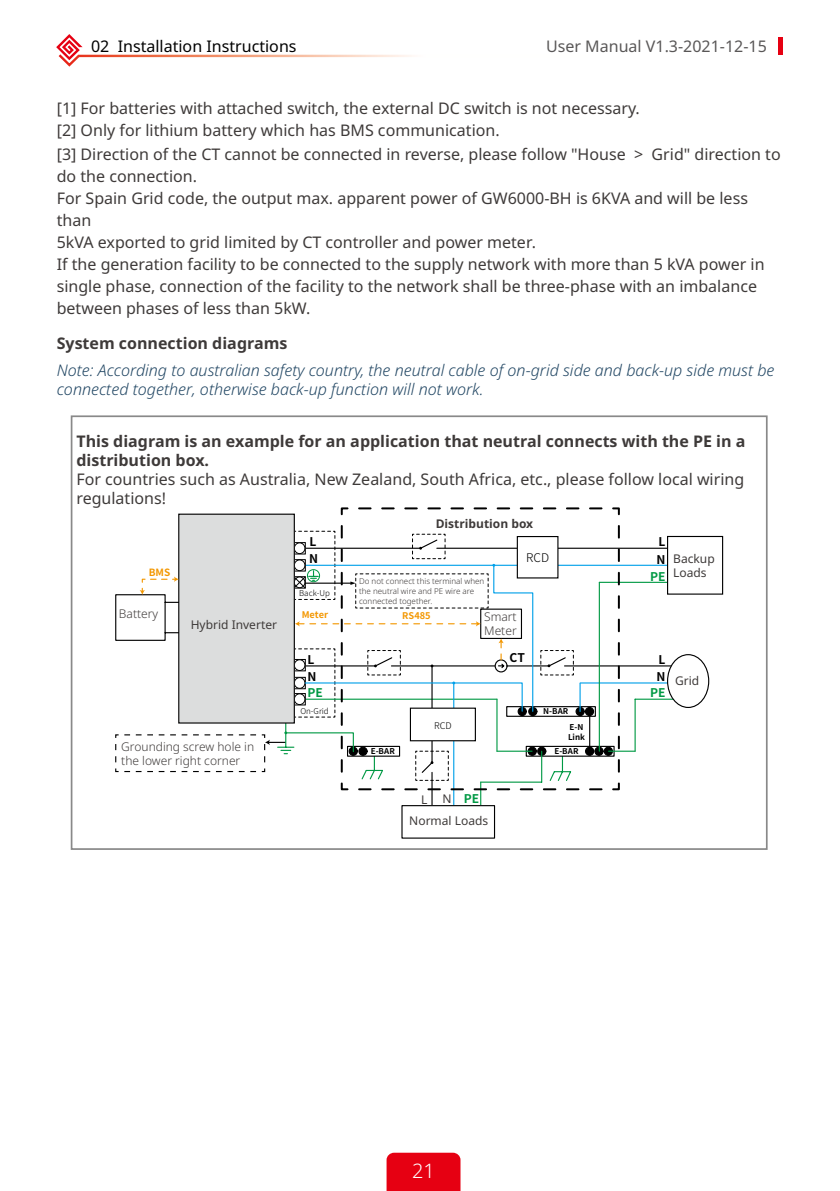
<style>
.page{position:relative;width:840px;height:1191px;background:#fff}
.page>*{position:absolute;margin:0;border:0;box-sizing:border-box;transform-origin:0 0}
.t1{font:300 20px "Noto Sans";color:#fff}
.t2{font:16px/22px "Noto Sans";color:#3e3a39}
.t3{font:italic 300 16px/19.2px "Noto Sans";color:#214663}
.t4{font:700 16px/19.2px "Noto Sans";color:#3e3a39}
.t5{font:16px "Noto Sans";color:#000}
.t6{font:16px "Noto Sans";color:#595757}
.t7{font:300 12px/14.4px "Noto Sans";color:#3e3a39}
.t8{font:12px/14.4px "Noto Sans";color:#3e3a39}
.t9{font:700 12px "Noto Sans";color:#3e3a39}
.t10{font:700 12px/17.2px "Source Han Sans CN";color:#000}
.t11{font:700 12px "Source Han Sans CN";color:#094}
.t12{font:300 12px "Source Han Sans CN";color:#000}
.t13{font:700 10px "Source Han Sans CN";color:#f39700}
.t14{font:700 9.2px "Source Han Sans CN";color:#f39700}
.t15{font:300 9.2px "Source Han Sans CN";color:#000}
.t16{font:300 8px/10px "Noto Sans";color:#3e3a39}
.t17{font:700 8px/9.6px "Source Han Sans CN";color:#000}
.t18{font:300 8px "Source Han Sans CN";color:#000}
</style>
<div class="page">
<div style="left:386px;top:1152px;width:74px;height:39px;background:#e60012"></div>
<svg style="left:56px;top:34px;width:356px;height:33px"></svg>
<hr style="left:778px;top:37px;width:4px;height:18px;background:#e60012">
<div style="left:71px;top:415px;width:696px;height:435px;border:2px solid #898989"></div>
<hr style="left:634px;top:698px;width:41px;height:2px;background:#094">
<div style="left:667px;top:654px;width:41px;height:53px;background:#fff;border-radius:50%"></div>
<div style="left:666px;top:654px;width:42px;height:54px;border:1px solid #000;border-radius:50%"></div>
<svg style="left:340px;top:507px;width:280px;height:9px"></svg>
<div style="left:666px;top:536px;width:56px;height:58px;border:1px solid #000"></div>
<div style="left:179px;top:514px;width:115px;height:209px;background:#dcdddd"></div>
<svg style="left:115px;top:520px;width:557px;height:286px"></svg>
<p class="t5" style="left:91px;top:35px;width:207px">02 Installation Instructions</p>
<p class="t6" style="left:546px;top:35px;width:222px">User Manual V1.3-2021-12-15</p>
<p class="t2" style="left:57px;top:97px;width:584px">[1] For batteries with attached switch, the external DC switch is not necessary. [2] Only for lithium battery which has BMS communication.</p>
<p class="t2" style="left:57px;top:143px;width:725px">[3] Direction of the CT cannot be connected in reverse, please follow "House &gt; Grid" direction to do the connection.<br>For Spain Grid code, the output max. apparent power of GW6000-BH is 6KVA and will be less than<br>5kVA exported to grid limited by CT controller and power meter.<br>If the generation facility to be connected to the supply network with more than 5 kVA power in single phase, connection of the facility to the network shall be three-phase with an imbalance between phases of less than 5kW.</p>
<p class="t4" style="left:57px;top:334px;width:232px">System connection diagrams</p>
<p class="t3" style="left:57px;top:361px;width:719px">Note: According to australian safety country, the neutral cable of on-grid side and back-up side must be connected together, otherwise back-up function will not work.</p>
<p class="t4" style="left:76px;top:432px;width:670px">This diagram is an example for an application that neutral connects with the PE in a distribution box.</p>
<p class="t2" style="left:76px;top:470px;width:669px;line-height:19.2px">For countries such as Australia, New Zealand, South Africa, etc., please follow local wiring regulations!</p>
<p class="t13" style="left:149px;top:566px;width:23px">BMS</p>
<p class="t7" style="left:119px;top:606px;width:41px">Battery</p>
<p class="t8" style="left:190px;top:618px;width:88px">Hybrid Inverter</p>
<p class="t7" style="left:121px;top:739px;width:134px">Grounding screw hole in the lower right corner</p>
<p class="t9" style="left:435px;top:515px;width:99px">Distribution box</p>
<p class="t10" style="left:309px;top:534px;width:10px">L<br>N</p>
<p class="t10" style="left:656px;top:534px;width:10px">L<br>N</p>
<p class="t11" style="left:649px;top:569px;width:17px">PE</p>
<p class="t12" style="left:526px;top:550px;width:24px">RCD</p>
<p class="t16" style="left:359px;top:576px;width:127px">Do not connect this terminal when the neutral wire and PE wire are connected together.</p>
<p class="t18" style="left:299px;top:588px;width:32px">Back-Up</p>
<p class="t14" style="left:301px;top:609px;width:28px">Meter</p>
<p class="t14" style="left:402px;top:610px;width:30px">RS485</p>
<p class="t7" style="left:484px;top:609px;width:34px">Smart<br>Meter</p>
<p class="t10" style="left:307px;top:651px;width:10px">L<br>N</p>
<p class="t11" style="left:307px;top:686px;width:17px">PE</p>
<p class="t10" style="left:509px;top:649px;width:17px">CT</p>
<p class="t10" style="left:656px;top:651px;width:10px">L<br>N</p>
<p class="t11" style="left:649px;top:686px;width:17px">PE</p>
<p class="t18" style="left:300px;top:706px;width:30px">On-Grid</p>
<p class="t17" style="left:543px;top:707px;width:27px">N-BAR</p>
<p class="t15" style="left:434px;top:721px;width:19px">RCD</p>
<p class="t17" style="left:567px;top:722px;width:19px">E-N<br>Link</p>
<p class="t17" style="left:370px;top:746px;width:26px">E-BAR</p>
<p class="t17" style="left:554px;top:747px;width:26px">E-BAR</p>
<p class="t8" style="left:672px;top:551px;width:43px">Backup<br>Loads</p>
<p class="t8" style="left:674px;top:674px;width:26px">Grid</p>
<p class="t8" style="left:421px;top:792px;width:8px">L</p>
<p class="t8" style="left:442px;top:792px;width:11px">N</p>
<p class="t11" style="left:463px;top:792px;width:17px">PE</p>
<p class="t8" style="left:409px;top:814px;width:80px">Normal Loads</p>
<p class="t1" style="left:412px;top:1156px;width:24px">21</p>
</div>
